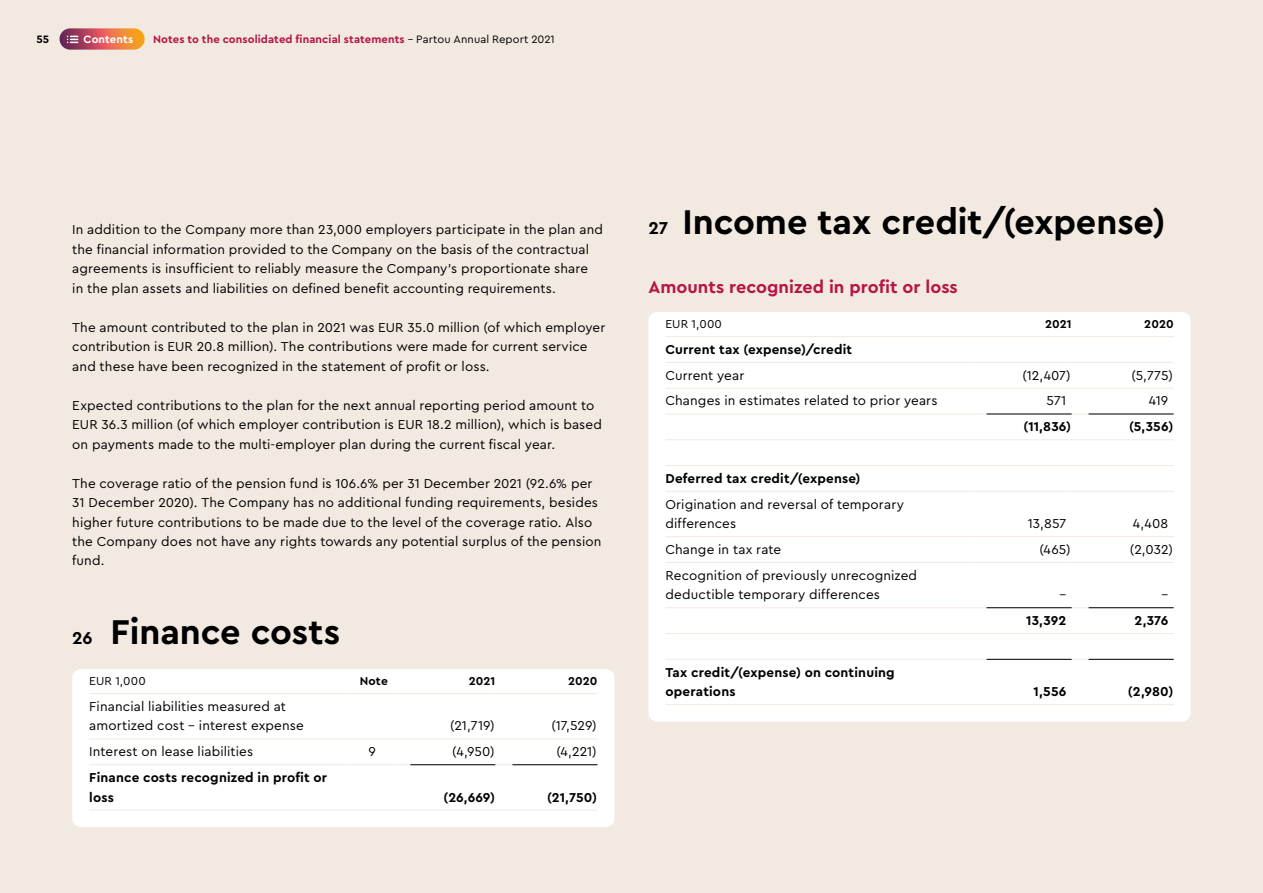
<style>
.page{position:relative;width:1263px;height:893px;background:#f2e9e1}
.page>*{position:absolute;margin:0;border:0;box-sizing:border-box;transform-origin:0 0}
.t1{font:700 36px "Cera Pro";color:#000}
.t2{font:700 18px "Cera Pro";color:#b71545}
.t3{font:13.5px/19.5px "Cera Pro";letter-spacing:.01em;color:#000}
.t4{font:700 13.5px/19.5px "Cera Pro";letter-spacing:.01em;color:#000}
.t5{font:700 12px "Cera Pro";letter-spacing:.005em;color:#000}
.t6{font:12px "Cera Pro";letter-spacing:.015em;color:#000}
.t7{font:700 11.25px "Cera Pro";letter-spacing:.01em;color:#b71545}
.t8{font:700 11.25px "Cera Pro";letter-spacing:.005em;color:#fff}
.t9{font:700 11.25px "Cera Pro";color:#000}
.s1{font-weight:400;color:#000}
.s2{font-size:18px}
</style>
<div class="page">
<div style="left:72px;top:669px;width:542px;height:158px;background:#fff"></div>
<hr style="left:89px;top:693px;width:262px;height:1px;background:#f2e9e1">
<hr style="left:89px;top:739px;width:262px;height:1px;background:#f2e9e1">
<hr style="left:393px;top:739px;width:102px;height:1px;background:#f2e9e1">
<hr style="left:495px;top:739px;width:102px;height:1px;background:#f2e9e1">
<hr style="left:351px;top:693px;width:42px;height:1px;background:#f2e9e1">
<hr style="left:351px;top:810px;width:42px;height:1px;background:#f2e9e1">
<hr style="left:89px;top:764px;width:262px;height:1px;background:#f2e9e1">
<hr style="left:89px;top:810px;width:262px;height:1px;background:#f2e9e1">
<hr style="left:393px;top:693px;width:102px;height:1px;background:#f2e9e1">
<hr style="left:495px;top:693px;width:102px;height:1px;background:#f2e9e1">
<hr style="left:393px;top:764px;width:102px;height:1px;background:#f2e9e1">
<hr style="left:495px;top:764px;width:102px;height:1px;background:#f2e9e1">
<hr style="left:393px;top:810px;width:102px;height:1px;background:#f2e9e1">
<hr style="left:495px;top:810px;width:102px;height:1px;background:#f2e9e1">
<hr style="left:351px;top:739px;width:42px;height:1px;background:#f2e9e1">
<hr style="left:351px;top:764px;width:42px;height:1px;background:#f2e9e1">
<svg style="left:72px;top:669px;width:9px;height:9px"></svg>
<svg style="left:606px;top:669px;width:8px;height:9px"></svg>
<hr style="left:410px;top:764px;width:85px;height:1px;background:#000">
<hr style="left:512px;top:764px;width:85px;height:1px;background:#000">
<svg style="left:72px;top:818px;width:9px;height:9px"></svg>
<svg style="left:606px;top:818px;width:8px;height:9px"></svg>
<div style="left:648px;top:312px;width:543px;height:410px;background:#fff"></div>
<hr style="left:665px;top:336px;width:304px;height:1px;background:#f2e9e1">
<hr style="left:665px;top:362px;width:304px;height:1px;background:#f2e9e1">
<hr style="left:969px;top:362px;width:102px;height:1px;background:#f2e9e1">
<hr style="left:1071px;top:362px;width:103px;height:1px;background:#f2e9e1">
<hr style="left:665px;top:388px;width:304px;height:1px;background:#f2e9e1">
<hr style="left:969px;top:388px;width:102px;height:1px;background:#f2e9e1">
<hr style="left:1071px;top:388px;width:103px;height:1px;background:#f2e9e1">
<hr style="left:665px;top:414px;width:304px;height:1px;background:#f2e9e1">
<hr style="left:969px;top:414px;width:102px;height:1px;background:#f2e9e1">
<hr style="left:1071px;top:414px;width:103px;height:1px;background:#f2e9e1">
<hr style="left:665px;top:439px;width:304px;height:1px;background:#f2e9e1">
<hr style="left:969px;top:439px;width:102px;height:1px;background:#f2e9e1">
<hr style="left:1071px;top:439px;width:103px;height:1px;background:#f2e9e1">
<hr style="left:665px;top:465px;width:304px;height:1px;background:#f2e9e1">
<hr style="left:969px;top:465px;width:102px;height:1px;background:#f2e9e1">
<hr style="left:1071px;top:465px;width:103px;height:1px;background:#f2e9e1">
<hr style="left:665px;top:491px;width:304px;height:1px;background:#f2e9e1">
<hr style="left:969px;top:491px;width:102px;height:1px;background:#f2e9e1">
<hr style="left:1071px;top:491px;width:103px;height:1px;background:#f2e9e1">
<hr style="left:665px;top:536px;width:304px;height:1px;background:#f2e9e1">
<hr style="left:969px;top:536px;width:102px;height:1px;background:#f2e9e1">
<hr style="left:1071px;top:536px;width:103px;height:1px;background:#f2e9e1">
<hr style="left:665px;top:562px;width:304px;height:1px;background:#f2e9e1">
<hr style="left:969px;top:562px;width:102px;height:1px;background:#f2e9e1">
<hr style="left:1071px;top:562px;width:103px;height:1px;background:#f2e9e1">
<hr style="left:665px;top:607px;width:304px;height:1px;background:#f2e9e1">
<hr style="left:969px;top:607px;width:102px;height:1px;background:#f2e9e1">
<hr style="left:1071px;top:607px;width:103px;height:1px;background:#f2e9e1">
<hr style="left:665px;top:633px;width:304px;height:1px;background:#f2e9e1">
<hr style="left:969px;top:633px;width:102px;height:1px;background:#f2e9e1">
<hr style="left:1071px;top:633px;width:103px;height:1px;background:#f2e9e1">
<hr style="left:665px;top:659px;width:304px;height:1px;background:#f2e9e1">
<hr style="left:665px;top:704px;width:304px;height:1px;background:#f2e9e1">
<hr style="left:969px;top:336px;width:102px;height:1px;background:#f2e9e1">
<hr style="left:1071px;top:336px;width:103px;height:1px;background:#f2e9e1">
<hr style="left:969px;top:659px;width:102px;height:1px;background:#f2e9e1">
<hr style="left:1071px;top:659px;width:103px;height:1px;background:#f2e9e1">
<hr style="left:969px;top:704px;width:102px;height:1px;background:#f2e9e1">
<hr style="left:1071px;top:704px;width:103px;height:1px;background:#f2e9e1">
<svg style="left:648px;top:312px;width:9px;height:9px"></svg>
<svg style="left:1182px;top:312px;width:9px;height:9px"></svg>
<hr style="left:986px;top:414px;width:85px;height:1px;background:#000">
<hr style="left:1089px;top:414px;width:85px;height:1px;background:#000">
<hr style="left:986px;top:607px;width:85px;height:1px;background:#000">
<hr style="left:1089px;top:607px;width:85px;height:1px;background:#000">
<hr style="left:986px;top:659px;width:85px;height:1px;background:#000">
<hr style="left:1089px;top:659px;width:85px;height:1px;background:#000">
<svg style="left:648px;top:713px;width:9px;height:9px"></svg>
<svg style="left:1182px;top:713px;width:9px;height:9px"></svg>
<svg style="left:60px;top:28px;width:85px;height:22px;background:#cf6852"></svg>
<svg style="left:67px;top:36px;width:11px;height:7px"></svg>
<p class="t9" style="left:36px;top:32px;width:14px">55</p>
<p class="t8" style="left:84px;top:32px;width:51px">Contents</p>
<p class="t7" style="left:153px;top:32px;width:403px">Notes to the consolidated financial statements <span class="s1">- Partou Annual Report 2021</span></p>
<p class="t3" style="left:72px;top:219px;width:532px">In addition to the Company more than 23,000 employers participate in the plan and the financial information provided to the Company on the basis of the contractual agreements is insufficient to reliably measure the Company’s proportionate share<br>in the plan assets and liabilities on defined benefit accounting requirements.</p>
<p class="t3" style="left:72px;top:317px;width:535px">The amount contributed to the plan in 2021 was EUR 35.0 million (of which employer contribution is EUR 20.8 million). The contributions were made for current service and these have been recognized in the statement of profit or loss.</p>
<p class="t3" style="left:72px;top:395px;width:531px">Expected contributions to the plan for the next annual reporting period amount to<br>EUR 36.3 million (of which employer contribution is EUR 18.2 million), which is based on payments made to the multi-employer plan during the current fiscal year.</p>
<p class="t3" style="left:72px;top:473px;width:531px">The coverage ratio of the pension fund is 106.6% per 31 December 2021 (92.6% per 31 December 2020). The Company has no additional funding requirements, besides higher future contributions to be made due to the level of the coverage ratio. Also the Company does not have any rights towards any potential surplus of the pension fund.</p>
<h1 class="t1" style="left:72px;top:608px;width:269px"><span class="s2">26</span> Finance costs</h1>
<p class="t6" style="left:89px;top:673px;width:58px">EUR 1,000</p>
<p class="t5" style="left:360px;top:673px;width:30px">Note</p>
<p class="t5" style="left:469px;top:673px;width:28px">2021</p>
<p class="t5" style="left:568px;top:673px;width:31px">2020</p>
<p class="t3" style="left:89px;top:696px;width:216px">Financial liabilities measured at amortized cost – interest expense</p>
<p class="t3" style="left:450px;top:716px;width:46px">(21,719)</p>
<p class="t3" style="left:551px;top:716px;width:47px">(17,529)</p>
<p class="t3" style="left:89px;top:741px;width:165px">Interest on lease liabilities</p>
<p class="t3" style="left:368px;top:741px;width:9px">9</p>
<p class="t3" style="left:452px;top:741px;width:44px">(4,950)</p>
<p class="t3" style="left:556px;top:741px;width:42px">(4,221)</p>
<p class="t4" style="left:89px;top:767px;width:239px">Finance costs recognized in profit or loss</p>
<p class="t4" style="left:443px;top:787px;width:53px">(26,669)</p>
<p class="t4" style="left:547px;top:787px;width:52px">(21,750)</p>
<h1 class="t1" style="left:648px;top:198px;width:518px"><span class="s2">27</span> Income tax credit/(expense)</h1>
<h2 class="t2" style="left:648px;top:275px;width:311px">Amounts recognized in profit or loss</h2>
<p class="t6" style="left:665px;top:316px;width:58px">EUR 1,000</p>
<p class="t5" style="left:1045px;top:316px;width:28px">2021</p>
<p class="t5" style="left:1144px;top:316px;width:31px">2020</p>
<p class="t4" style="left:665px;top:339px;width:188px">Current tax (expense)/credit</p>
<p class="t3" style="left:665px;top:365px;width:80px">Current year</p>
<p class="t3" style="left:1022px;top:365px;width:50px">(12,407)</p>
<p class="t3" style="left:1131px;top:365px;width:43px">(5,775)</p>
<p class="t3" style="left:665px;top:391px;width:273px">Changes in estimates related to prior years</p>
<p class="t3" style="left:1047px;top:391px;width:21px">571</p>
<p class="t3" style="left:1149px;top:391px;width:21px">419</p>
<p class="t4" style="left:1023px;top:416px;width:49px">(11,836)</p>
<p class="t4" style="left:1129px;top:416px;width:46px">(5,356)</p>
<p class="t4" style="left:665px;top:468px;width:197px">Deferred tax credit/(expense)</p>
<p class="t3" style="left:665px;top:494px;width:240px">Origination and reversal of temporary differences</p>
<p class="t3" style="left:1028px;top:513px;width:40px">13,857</p>
<p class="t3" style="left:1133px;top:513px;width:37px">4,408</p>
<p class="t3" style="left:665px;top:539px;width:117px">Change in tax rate</p>
<p class="t3" style="left:1039px;top:539px;width:33px">(465)</p>
<p class="t3" style="left:1130px;top:539px;width:44px">(2,032)</p>
<p class="t3" style="left:665px;top:565px;width:253px">Recognition of previously unrecognized deductible temporary differences</p>
<p class="t3" style="left:1059px;top:584px;width:6px">-</p>
<p class="t3" style="left:1161px;top:584px;width:8px">–</p>
<p class="t4" style="left:1026px;top:610px;width:41px">13,392</p>
<p class="t4" style="left:1134px;top:610px;width:35px">2,376</p>
<p class="t4" style="left:665px;top:662px;width:231px">Tax credit/(expense) on continuing operations</p>
<p class="t4" style="left:1033px;top:681px;width:34px">1,556</p>
<p class="t4" style="left:1128px;top:681px;width:47px">(2,980)</p>
</div>
